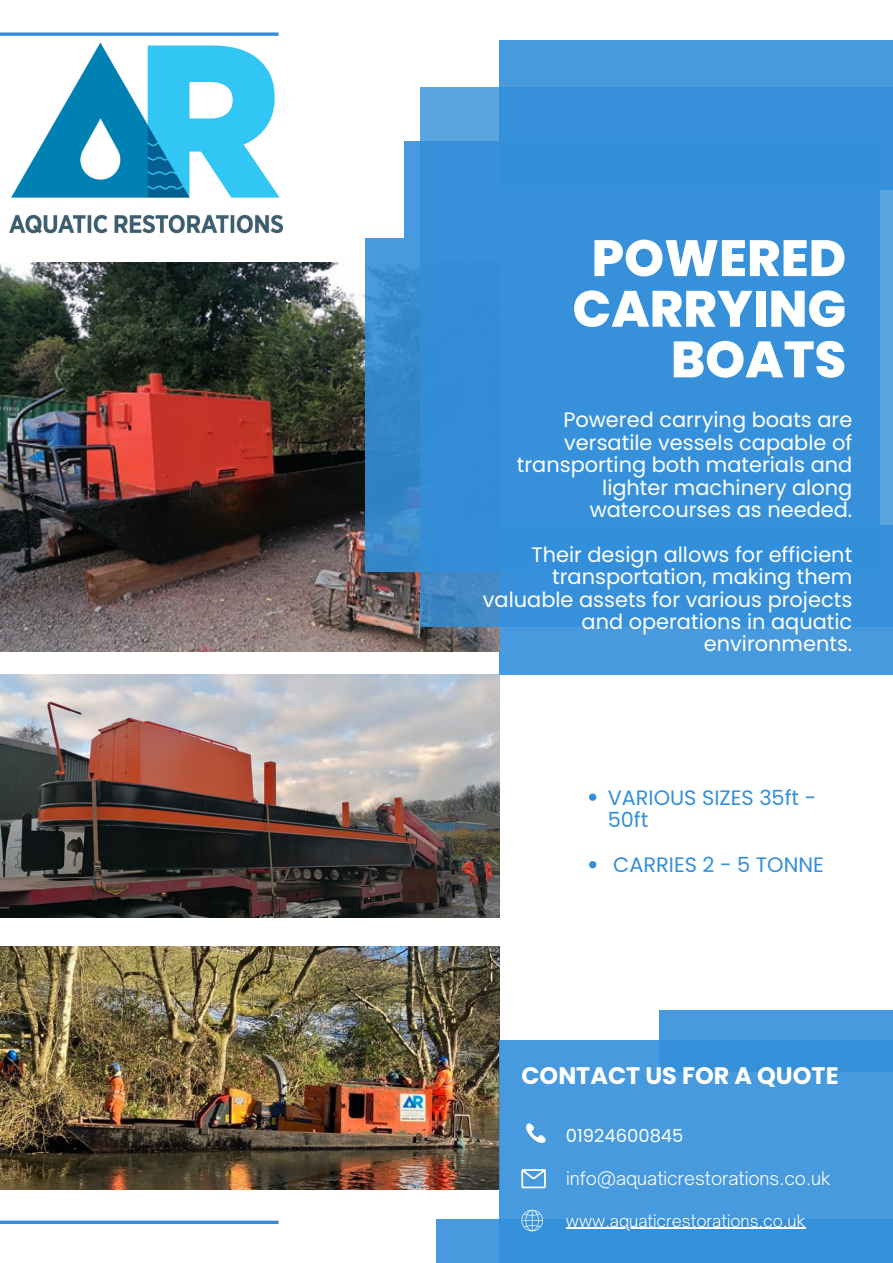
<style>
.page{position:relative;width:893px;height:1263px;background:#fff}
.page>*{position:absolute;margin:0;border:0;box-sizing:border-box;transform-origin:0 0}
.t1{font:800 51px/50.6px "Poppins";color:#fff;text-align:right}
.t2{font:700 23.85px "Poppins";color:#fff}
.t3{font:20.92px/22.5px "Poppins";color:#338fda}
.t4{font:20.85px/22.4px "Poppins";color:#fff;text-align:right}
.t5{font:300 17.92px "Open Sauce One";color:#fff}
.t6{font:17.92px "Poppins";color:#fff}
.t7{font:300 16.35px "Open Sauce One";color:#fff}
</style>
<div class="page">
<img style="left:0;top:675px;width:499px;height:243px">
<img style="left:0;top:946px;width:499px;height:243px">
<div style="left:499px;top:525px;width:394px;height:150px;background:#479add"></div>
<div style="left:499px;top:1041px;width:394px;height:222px;background:#479add"></div>
<div style="left:403px;top:869px;width:33px;height:34px;background:#37211a"></div>
<div style="left:436px;top:1220px;width:457px;height:43px;background:#338fda"></div>
<div style="left:658px;top:1010px;width:235px;height:61px;background:linear-gradient(to right,#3e95db,#3e95db)"></div>
<div style="left:499px;top:40px;width:394px;height:150px;background:#479add"></div>
<img style="left:0;top:263px;width:499px;height:388px">
<svg style="left:365px;top:141px;width:55px;height:431px;fill:#3688cb"></svg>
<div style="left:420px;top:87px;width:473px;height:539px;background:#338fda"></div>
<svg style="left:0;top:32px;width:278px;height:4px"></svg>
<svg style="left:0;top:1220px;width:278px;height:4px"></svg>
<svg style="left:526px;top:1123px;width:20px;height:20px"></svg>
<svg style="left:521px;top:1169px;width:24px;height:19px"></svg>
<svg style="left:521px;top:1210px;width:22px;height:21px"></svg>
<img style="left:9px;top:42px;width:394px;height:196px">
<hr style="left:566px;top:1227px;width:239px;height:2px;background:#fff">
<svg style="left:589px;top:793px;width:7px;height:8px"></svg>
<svg style="left:589px;top:861px;width:7px;height:7px"></svg>
<h1 class="t1" style="left:572px;top:233px;width:275px">POWERED<br>CARRYING<br>BOATS</h1>
<p class="t4" style="left:517px;top:409px;width:337px">Powered carrying boats are versatile vessels capable of transporting both materials and lighter machinery along watercourses as needed.</p>
<p class="t4" style="left:483px;top:543px;width:371px">Their design allows for efficient transportation, making them valuable assets for various projects and operations in aquatic environments.</p>
<p class="t3" style="left:607px;top:786px;width:210px">VARIOUS SIZES 35ft -<br>50ft</p>
<p class="t3" style="left:613px;top:854px;width:212px">CARRIES 2 - 5 TONNE</p>
<p class="t2" style="left:521px;top:1059px;width:319px">CONTACT US FOR A QUOTE</p>
<p class="t6" style="left:566px;top:1123px;width:119px">01924600845</p>
<p class="t5" style="left:566px;top:1167px;width:266px">info@aquaticrestorations.co.uk</p>
<p class="t7" style="left:566px;top:1210px;width:241px">www.aquaticrestorations.co.uk</p>
</div>
